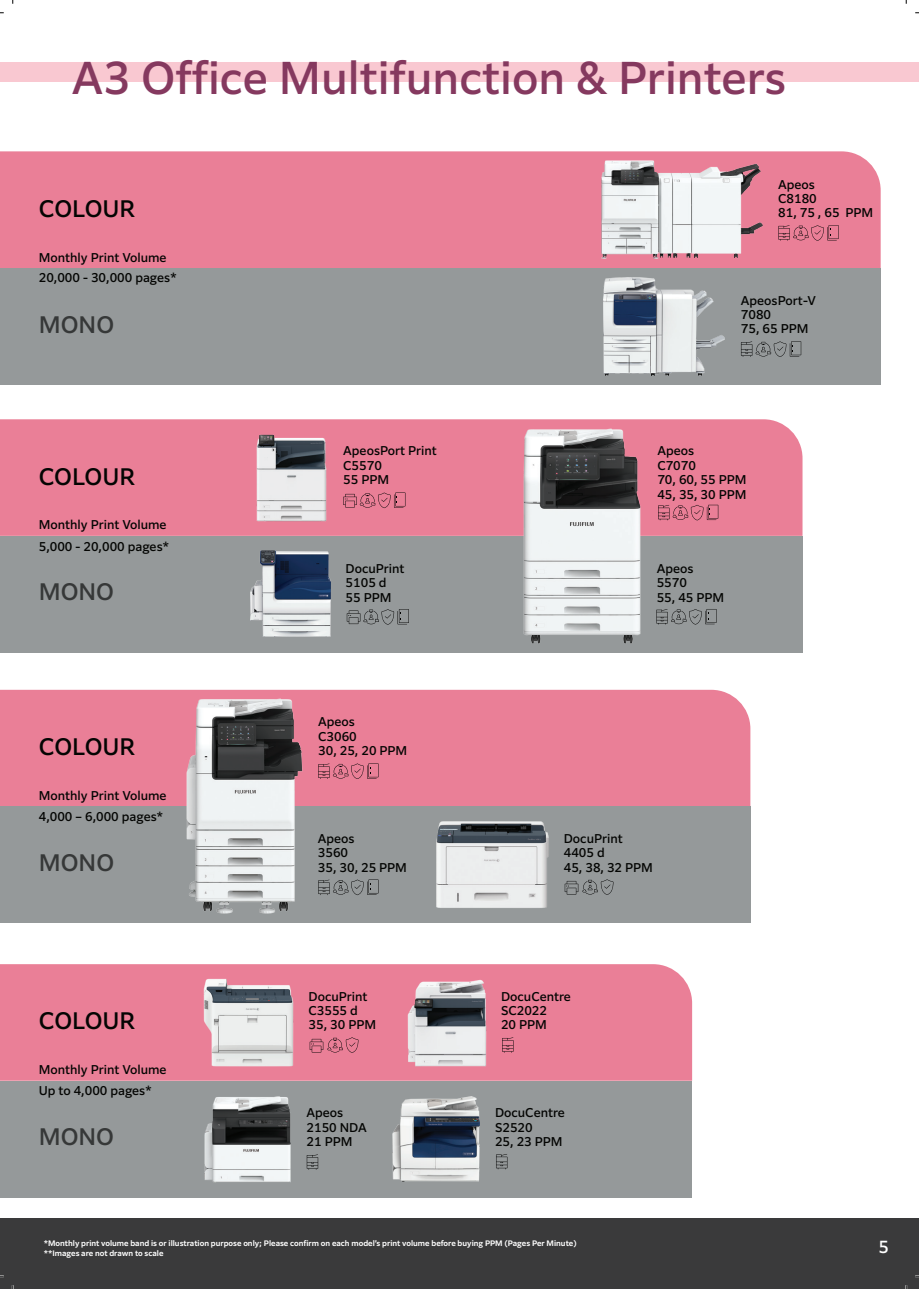
<style>
.page{position:relative;width:919px;height:1289px;background:#fff}
.page>*{position:absolute;margin:0;border:0;box-sizing:border-box;transform-origin:0 0}
.t1{font:500 43.35px "Clarimo UDPE";color:#85395f}
.t2{font:500 22.5px "Clarimo UDPE";color:#040503}
.t3{font:500 22.5px "Clarimo UDPE";color:#363838}
.t4{font:500 16.5px "Clarimo UDPE";color:#fff}
.t5{font:500 12px/14.4px "Clarimo UDPE";color:#040503}
.t6{font:600 7.5px/10.5px "Clarimo UDPE";color:#fff}
</style>
<div class="page">
<div style="left:0;top:62px;width:918px;height:19px;background:#f9c8d1"></div>
<div style="left:0;top:151px;width:880px;height:117px;background:#ea7f97"></div>
<div style="left:0;top:268px;width:880px;height:117px;background:#95999a"></div>
<div style="left:0;top:419px;width:802px;height:117px;background:#ea7f97"></div>
<div style="left:0;top:536px;width:802px;height:116px;background:#95999a"></div>
<div style="left:0;top:689px;width:750px;height:117px;background:#ea7f97"></div>
<div style="left:0;top:806px;width:750px;height:116px;background:#95999a"></div>
<div style="left:0;top:964px;width:692px;height:116px;background:#ea7f97"></div>
<div style="left:0;top:1080px;width:692px;height:117px;background:#95999a"></div>
<div style="left:0;top:1218px;width:918px;height:70px;background:#3a3a3b"></div>
<img style="left:602px;top:160px;width:160px;height:99px">
<img style="left:603px;top:277px;width:121px;height:98px">
<img style="left:524px;top:428px;width:116px;height:215px">
<img style="left:250px;top:551px;width:80px;height:85px">
<img style="left:257px;top:434px;width:70px;height:87px">
<img style="left:436px;top:821px;width:113px;height:87px">
<img style="left:204px;top:978px;width:90px;height:88px">
<img style="left:407px;top:979px;width:79px;height:87px">
<img style="left:204px;top:1096px;width:86px;height:86px">
<img style="left:392px;top:1096px;width:87px;height:85px">
<svg style="left:778px;top:225px;width:60px;height:16px"></svg>
<svg style="left:740px;top:341px;width:61px;height:16px"></svg>
<svg style="left:658px;top:505px;width:60px;height:15px"></svg>
<svg style="left:656px;top:609px;width:60px;height:15px"></svg>
<svg style="left:318px;top:763px;width:60px;height:16px"></svg>
<svg style="left:318px;top:879px;width:60px;height:16px"></svg>
<svg style="left:343px;top:492px;width:62px;height:16px"></svg>
<svg style="left:347px;top:609px;width:62px;height:15px"></svg>
<svg style="left:564px;top:879px;width:49px;height:15px"></svg>
<svg style="left:502px;top:1037px;width:11px;height:15px"></svg>
<svg style="left:307px;top:1154px;width:11px;height:15px"></svg>
<svg style="left:496px;top:1154px;width:11px;height:15px"></svg>
<img style="left:186px;top:698px;width:116px;height:215px">
<svg style="left:310px;top:1037px;width:48px;height:15px"></svg>
<h1 class="t1" style="left:72px;top:43px;width:715px">A3 Office Multifunction &amp; Printers</h1>
<h2 class="t2" style="left:39px;top:190px;width:98px">COLOUR</h2>
<p class="t5" style="left:39px;top:246px;width:140px;line-height:20.4px">Monthly Print Volume<br>20,000 - 30,000 pages*</p>
<h2 class="t3" style="left:39px;top:306px;width:77px">MONO</h2>
<h2 class="t2" style="left:39px;top:458px;width:98px">COLOUR</h2>
<p class="t5" style="left:39px;top:513px;width:132px;line-height:21.9px">Monthly Print Volume<br>5,000 - 20,000 pages*</p>
<h2 class="t3" style="left:39px;top:573px;width:77px">MONO</h2>
<h2 class="t2" style="left:39px;top:728px;width:98px">COLOUR</h2>
<p class="t5" style="left:39px;top:783px;width:129px;line-height:21.3px">Monthly Print Volume<br>4,000 – 6,000 pages*</p>
<h2 class="t3" style="left:39px;top:844px;width:77px">MONO</h2>
<h2 class="t2" style="left:39px;top:1002px;width:98px">COLOUR</h2>
<p class="t5" style="left:39px;top:1058px;width:129px;line-height:20.7px">Monthly Print Volume<br>Up to 4,000 pages*</p>
<h2 class="t3" style="left:39px;top:1118px;width:77px">MONO</h2>
<p class="t5" style="left:778px;top:176px;width:97px">Apeos<br>C8180<br>81, 75 , 65 PPM</p>
<p class="t5" style="left:740px;top:292px;width:77px">ApeosPort-V<br>7080<br>75, 65 PPM</p>
<p class="t5" style="left:343px;top:443px;width:95px">ApeosPort Print<br>C5570<br>55 PPM</p>
<p class="t5" style="left:657px;top:443px;width:91px">Apeos<br>C7070<br>70, 60, 55 PPM<br>45, 35, 30 PPM</p>
<p class="t5" style="left:345px;top:560px;width:60px">DocuPrint<br>5105 d<br>55 PPM</p>
<p class="t5" style="left:656px;top:560px;width:69px">Apeos<br>5570<br>55, 45 PPM</p>
<p class="t5" style="left:318px;top:713px;width:91px">Apeos<br>C3060<br>30, 25, 20 PPM</p>
<p class="t5" style="left:318px;top:830px;width:91px">Apeos<br>3560<br>35, 30, 25 PPM</p>
<p class="t5" style="left:563px;top:830px;width:91px">DocuPrint<br>4405 d<br>45, 38, 32 PPM</p>
<p class="t5" style="left:308px;top:988px;width:69px">DocuPrint<br>C3555 d<br>35, 30 PPM</p>
<p class="t5" style="left:501px;top:988px;width:71px">DocuCentre<br>SC2022<br>20 PPM</p>
<p class="t5" style="left:306px;top:1104px;width:62px">Apeos<br>2150 NDA<br>21 PPM</p>
<p class="t5" style="left:495px;top:1104px;width:71px">DocuCentre<br>S2520<br>25, 23 PPM</p>
<p class="t6" style="left:44px;top:1237px;width:534px">*Monthly print volume band is or illustration purpose only; Please confirm on each model’s print volume before buying PPM (Pages Per Minute) **Images are not drawn to scale</p>
<h3 class="t4" style="left:878px;top:1233px;width:12px">5</h3>
</div>
